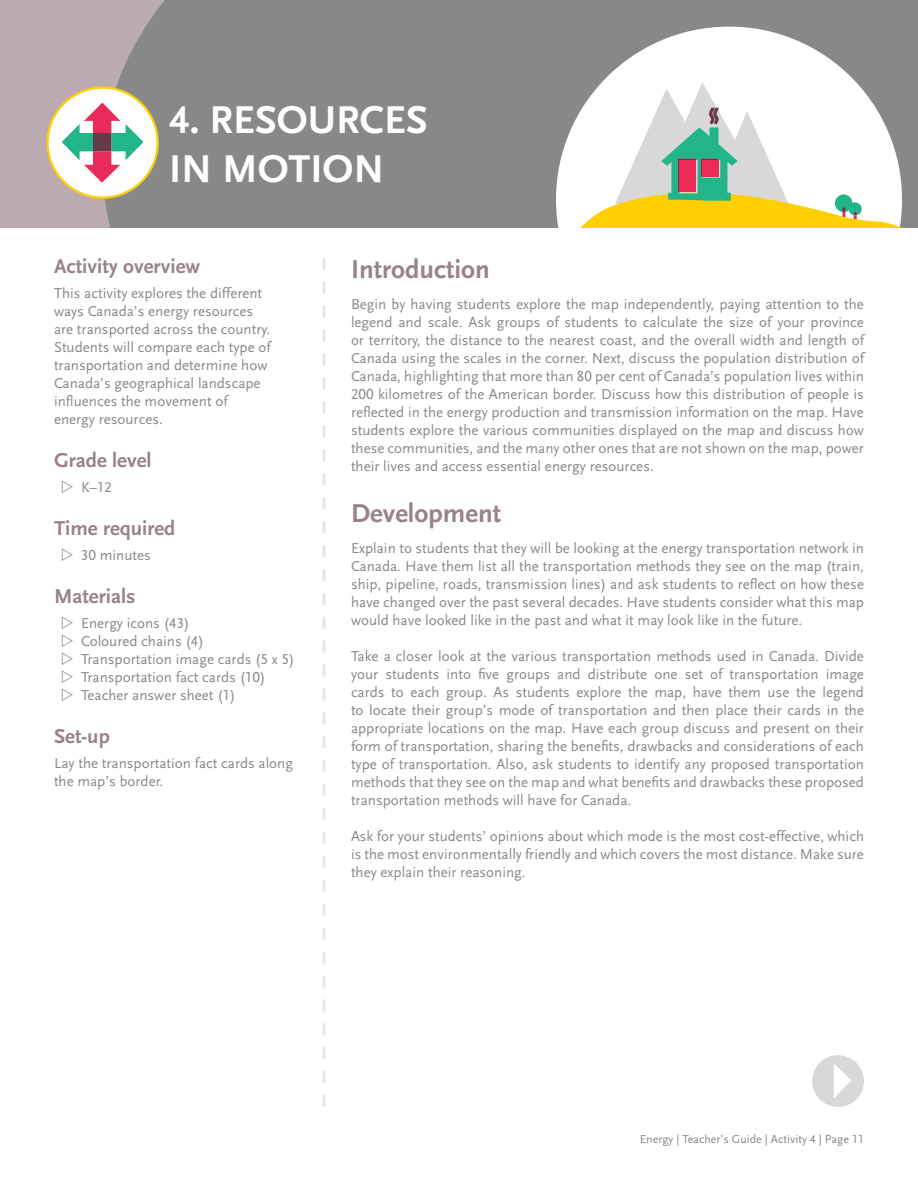
<style>
.page{position:relative;width:918px;height:1188px;background:#fff}
.page>*{position:absolute;margin:0;border:0;box-sizing:border-box;transform-origin:0 0}
.t1{font:700 40.5px/48.6px "Scala Sans LF";color:#fff}
.t2{font:700 27px "Scala Sans LF";color:#9a828c}
.t3{font:700 21px "Scala Sans LF";color:#9a828c}
.t4{font:15px/18px "Scala Sans LF";color:#878988;text-align:justify}
.t5{font:12px "Scala Sans LF";color:#878988}
</style>
<div class="page">
<svg style="left:322px;top:258px;width:4px;height:849px"></svg>
<div style="left:812px;top:1055px;width:52px;height:52px;background:#d8d8d8;border-radius:50%"></div>
<svg style="left:834px;top:1064px;width:17px;height:34px"></svg>
<div style="left:0;top:0;width:918px;height:228px;background:#bbabb1"></div>
<div style="left:105px;top:0;width:813px;height:228px;background:#878988"></div>
<svg style="left:556px;top:27px;width:346px;height:55px;background:#989a99"></svg>
<svg style="left:598px;top:38px;width:289px;height:44px;background:#d9dada"></svg>
<svg style="left:508px;top:82px;width:410px;height:146px;background:#d4d3ba"></svg>
<div style="left:48px;top:88px;width:110px;height:110px;background:#fff;border-radius:50%"></div>
<svg style="left:62px;top:103px;width:82px;height:80px"></svg>
<div style="left:46px;top:86px;width:113px;height:113px;border:2px solid #fecf05;border-radius:50%"></div>
<h1 class="t1" style="left:169px;top:97px;width:260px">4. RESOURCES<br>IN MOTION</h1>
<h3 class="t3" style="left:54px;top:255px;width:148px">Activity overview</h3>
<p class="t4" style="left:54px;top:285px;width:218px;text-align:left">This activity explores the different ways Canada’s energy resources are transported across the country.<br>Students will compare each type of transportation and determine how<br>Canada’s geographical landscape influences the movement of energy resources.</p>
<h3 class="t3" style="left:54px;top:449px;width:99px">Grade level</h3>
<p class="t4" style="left:81px;top:479px;width:33px">K–12</p>
<h3 class="t3" style="left:54px;top:517px;width:123px">Time required</h3>
<p class="t4" style="left:81px;top:546px;width:71px">30 minutes</p>
<h3 class="t3" style="left:54px;top:585px;width:83px">Materials</h3>
<p class="t4" style="left:81px;top:614px;width:215px;text-align:left">Energy icons (43)<br>Coloured chains (4)<br>Transportation image cards (5 x 5)<br>Transportation fact cards (10)<br>Teacher answer sheet (1)</p>
<h3 class="t3" style="left:54px;top:725px;width:58px">Set-up</h3>
<p class="t4" style="left:54px;top:754px;width:241px">Lay the transportation fact cards along the map’s border.</p>
<h2 class="t2" style="left:351px;top:255px;width:140px">Introduction</h2>
<p class="t4" style="left:351px;top:296px;width:515px">Begin by having students explore the map independently, paying attention to the legend and scale. Ask groups of students to calculate the size of your province or territory, the distance to the nearest coast, and the overall width and length of Canada using the scales in the corner. Next, discuss the population distribution of Canada, highlighting that more than 80 per cent of Canada’s population lives within 200 kilometres of the American border. Discuss how this distribution of people is reflected in the energy production and transmission information on the map. Have students explore the various communities displayed on the map and discuss how these communities, and the many other ones that are not shown on the map, power their lives and access essential energy resources.</p>
<h2 class="t2" style="left:351px;top:498px;width:152px">Development</h2>
<p class="t4" style="left:351px;top:540px;width:515px">Explain to students that they will be looking at the energy transportation network in Canada. Have them list all the transportation methods they see on the map (train, ship, pipeline, roads, transmission lines) and ask students to reflect on how these have changed over the past several decades. Have students consider what this map would have looked like in the past and what it may look like in the future.</p>
<p class="t4" style="left:351px;top:648px;width:515px">Take a closer look at the various transportation methods used in Canada. Divide your students into five groups and distribute one set of transportation image cards to each group. As students explore the map, have them use the legend to locate their group’s mode of transportation and then place their cards in the appropriate locations on the map. Have each group discuss and present on their form of transportation, sharing the benefits, drawbacks and considerations of each type of transportation. Also, ask students to identify any proposed transportation methods that they see on the map and what benefits and drawbacks these proposed transportation methods will have for Canada.</p>
<p class="t4" style="left:351px;top:828px;width:515px">Ask for your students’ opinions about which mode is the most cost-effective, which is the most environmentally friendly and which covers the most distance. Make sure they explain their reasoning.</p>
<p class="t5" style="left:640px;top:1133px;width:226px">Energy | Teacher’s Guide | Activity 4 | Page 11</p>
</div>
